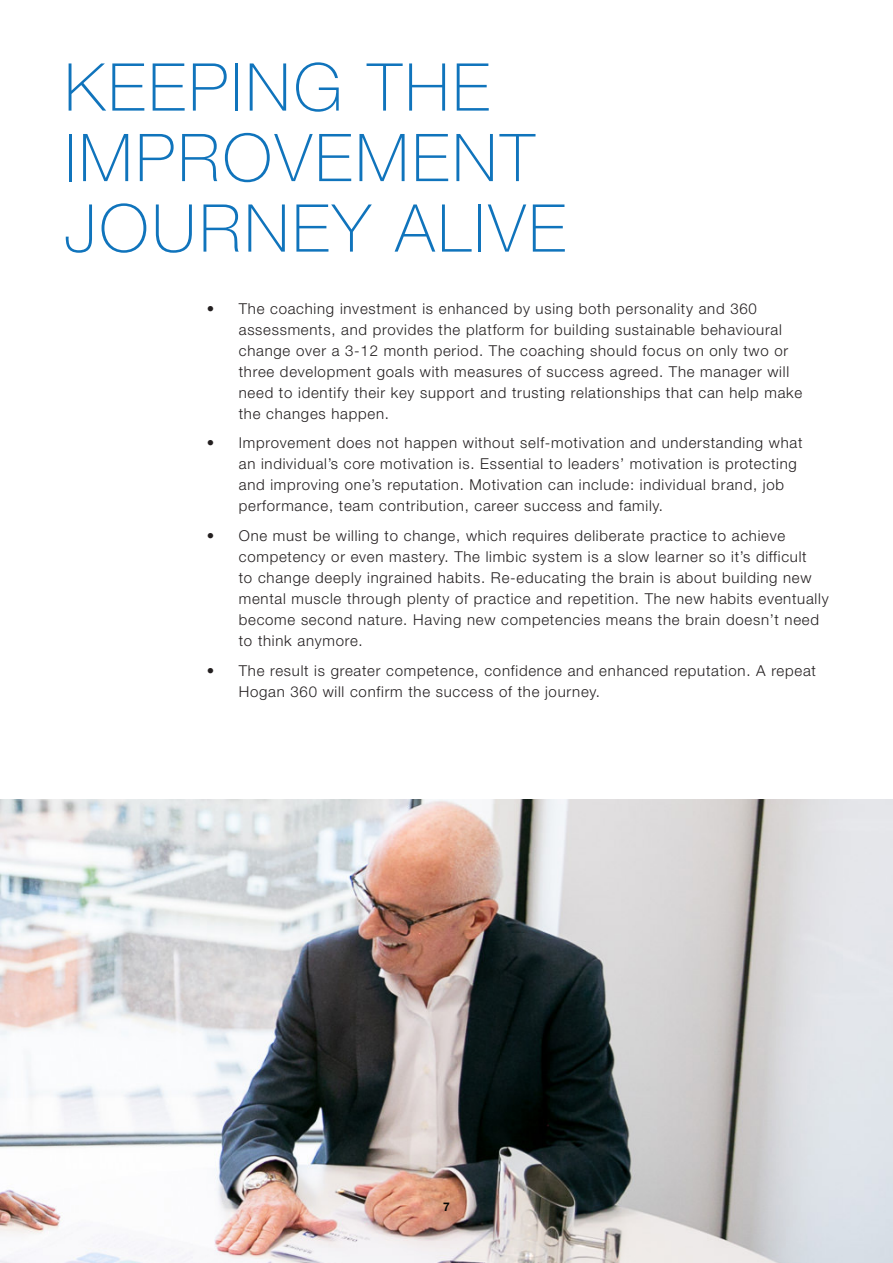
<style>
.page{position:relative;width:893px;height:1263px;background:#fff}
.page>*{position:absolute;margin:0;border:0;box-sizing:border-box;transform-origin:0 0}
.Company_Name{font:100 66px/70.5px "Helvetica Neue";letter-spacing:.05em;color:#1074bc}
.t1{font:300 15px/21px "Helvetica Neue";letter-spacing:.05em;color:#231f20}
.t2{font:700 12px "Helvetica Neue";color:#040503}
</style>
<div class="page">
<img style="left:0;top:799px;width:893px;height:464px">
<p class="Company_Name" style="left:64px;top:52px;width:503px">KEEPING THE<br>IMPROVEMENT<br>JOURNEY ALIVE</p>
<p class="t1" style="left:239px;top:297px;width:565px;text-indent:-32px">• The coaching investment is enhanced by using both personality and 360 assessments, and provides the platform for building sustainable behavioural change over a 3-12 month period. The coaching should focus on only two or three development goals with measures of success agreed. The manager will need to identify their key support and trusting relationships that can help make the changes happen.</p>
<p class="t1" style="left:239px;top:431px;width:565px;text-indent:-32px">• Improvement does not happen without self-motivation and understanding what an individual’s core motivation is. Essential to leaders’ motivation is protecting and improving one’s reputation. Motivation can include: individual brand, job performance, team contribution, career success and family.</p>
<p class="t1" style="left:239px;top:524px;width:591px;text-indent:-32px">• One must be willing to change, which requires deliberate practice to achieve competency or even mastery. The limbic system is a slow learner so it’s difficult<br>to change deeply ingrained habits. Re-educating the brain is about building new mental muscle through plenty of practice and repetition. The new habits eventually become second nature. Having new competencies means the brain doesn’t need to think anymore.</p>
<p class="t1" style="left:239px;top:658px;width:579px;text-indent:-32px">• The result is greater competence, confidence and enhanced reputation. A repeat<br>Hogan 360 will confirm the success of the journey.</p>
<p class="t2" style="left:443px;top:1197px;width:8px">7</p>
</div>
